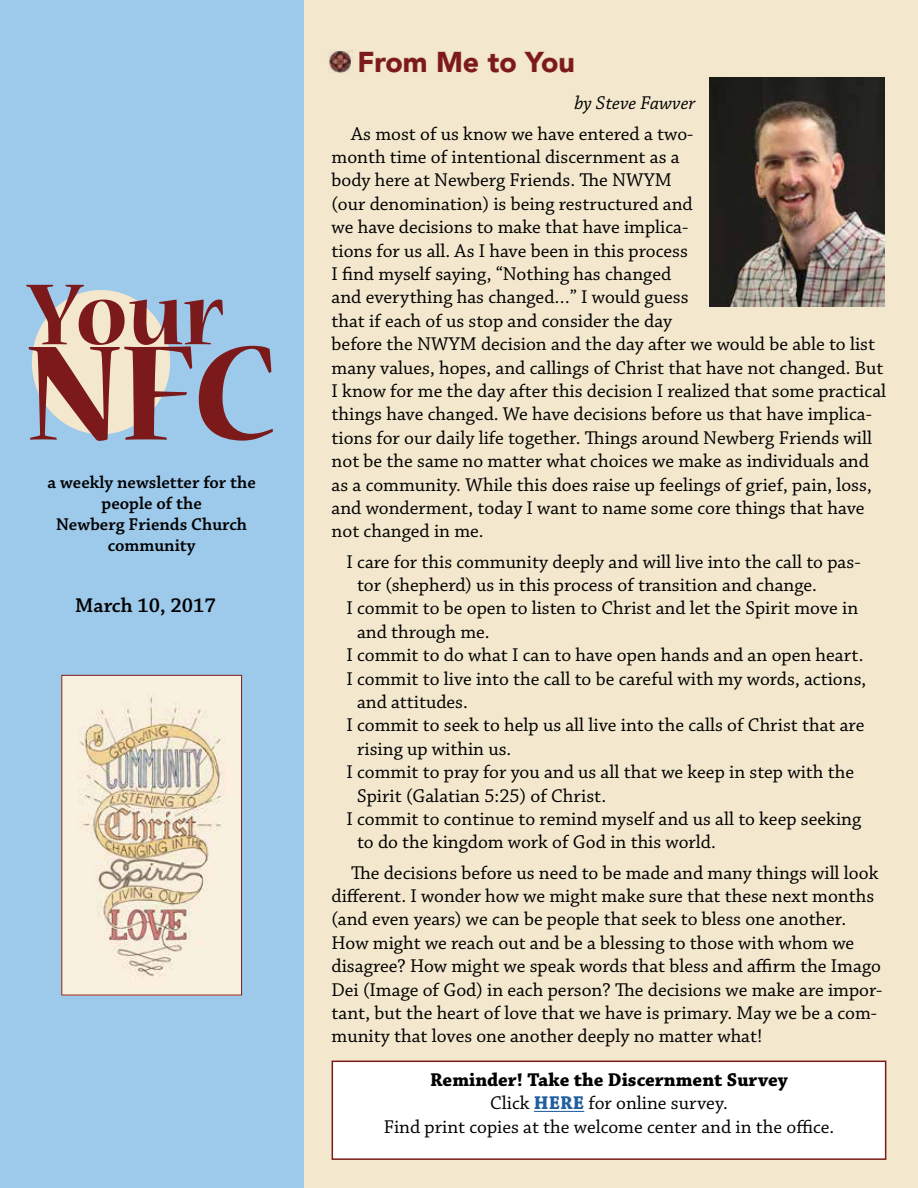
<style>
.page{position:relative;width:918px;height:1188px;background:#fff}
.page>*{position:absolute;margin:0;border:0;box-sizing:border-box;transform-origin:0 0}
.t1{font:700 150px "Nueva Std";color:#7c1a1b}
.t2{font:700 96.3px "Nueva Std";color:#7c1a1b}
.t3{font:900 28.5px "Avenir";color:#7c1a1b}
.t4{font:600 21px "Chaparral Pro";color:#000}
.t5{font:19.5px/23.4px "Chaparral Pro";color:#000}
.t6{font:italic 19.5px "Chaparral Pro";color:#000}
.t7{font:600 18px/21px "Chaparral Pro";color:#000;text-align:center}
.s1{font-weight:700}
.s2{font-weight:700;color:#215e9e}
</style>
<div class="page">
<div style="left:0;top:0;width:306px;height:1188px;background:#9dc9eb"></div>
<img style="left:63px;top:677px;width:177px;height:316px">
<div style="left:61px;top:675px;width:181px;height:320px;border:1px solid #7c1a1b"></div>
<div style="left:304px;top:0;width:614px;height:1188px;background:#f3e7cd"></div>
<div style="left:32px;top:290px;width:138px;height:144px;background:#f3e7cd;border-radius:50%"></div>
<svg style="left:359px;top:51px;width:68px;height:22px"></svg>
<svg style="left:437px;top:51px;width:42px;height:22px"></svg>
<svg style="left:487px;top:53px;width:29px;height:20px"></svg>
<svg style="left:524px;top:51px;width:50px;height:22px"></svg>
<img style="left:328px;top:50px;width:23px;height:23px">
<img style="left:709px;top:77px;width:176px;height:229px">
<div style="left:332px;top:1061px;width:554px;height:99px;background:#fff;border:2px solid #7c1a1b"></div>
<hr style="left:534px;top:1111px;width:50px;height:1px;background:#215e9e">
<h2 class="t2" style="left:27px;top:270px;width:198px">Your</h2>
<h1 class="t1" style="left:27px;top:325px;width:251px">NFC</h1>
<p class="t7" style="left:48px;top:472px;width:210px">a weekly newsletter for the people of the<br>Newberg Friends Church community</p>
<p class="t4" style="left:75px;top:594px;width:142px">March 10, 2017</p>
<h3 class="t3" style="left:357px;top:37px;width:219px">From Me to You</h3>
<p class="t6" style="left:574px;top:93px;width:123px">by Steve Fawver</p>
<p class="t5" style="left:332px;top:123px;width:556px;text-indent:20px">As most of us know we have entered a two-<br>month time of intentional discernment as a<br>body here at Newberg Friends. The NWYM<br>(our denomination) is being restructured and<br>we have decisions to make that have implica-<br>tions for us all. As I have been in this process<br>I find myself saying, “Nothing has changed<br>and everything has changed…” I would guess<br>that if each of us stop and consider the day<br>before the NWYM decision and the day after we would be able to list many values, hopes, and callings of Christ that have not changed. But I know for me the day after this decision I realized that some practical things have changed. We have decisions before us that have implica&shy;tions for our daily life together. Things around Newberg Friends will not be the same no matter what choices we make as individuals and as a community. While this does raise up feelings of grief, pain, loss, and wonderment, today I want to name some core things that have not changed in me.</p>
<p class="t5" style="left:347px;top:550px;width:516px">I care for this community deeply and will live into the call to pas-</p>
<p class="t5" style="left:357px;top:574px;width:461px">tor (shepherd) us in this process of transition and change.</p>
<p class="t5" style="left:347px;top:597px;width:513px">I commit to be open to listen to Christ and let the Spirit move in</p>
<p class="t5" style="left:357px;top:621px;width:134px">and through me.</p>
<p class="t5" style="left:347px;top:644px;width:518px">I commit to do what I can to have open hands and an open heart.</p>
<p class="t5" style="left:347px;top:667px;width:521px">I commit to live into the call to be careful with my words, actions,</p>
<p class="t5" style="left:357px;top:691px;width:112px">and attitudes.</p>
<p class="t5" style="left:347px;top:714px;width:519px">I commit to seek to help us all live into the calls of Christ that are</p>
<p class="t5" style="left:357px;top:738px;width:156px">rising up within us.</p>
<p class="t5" style="left:347px;top:761px;width:509px">I commit to pray for you and us all that we keep in step with the</p>
<p class="t5" style="left:357px;top:784px;width:251px">Spirit (Galatian 5:25) of Christ.</p>
<p class="t5" style="left:347px;top:808px;width:516px">I commit to continue to remind myself and us all to keep seeking</p>
<p class="t5" style="left:357px;top:831px;width:360px">to do the kingdom work of God in this world.</p>
<p class="t5" style="left:332px;top:861px;width:552px;text-indent:20px">The decisions before us need to be made and many things will look different. I wonder how we might make sure that these next months (and even years) we can be people that seek to bless one another.<br>How might we reach out and be a blessing to those with whom we disagree? How might we speak words that bless and affirm the Imago Dei (Image of God) in each person? The decisions we make are impor&shy;tant, but the heart of love that we have is primary. May we be a com&shy;munity that loves one another deeply no matter what!</p>
<p class="t5" style="left:384px;top:1069px;width:452px;text-align:center"><span class="s1">Reminder! Take the Discernment Survey<br></span>Click <span class="s2">HERE</span> for online survey.<br>Find print copies at the welcome center and in the office.</p>
</div>
